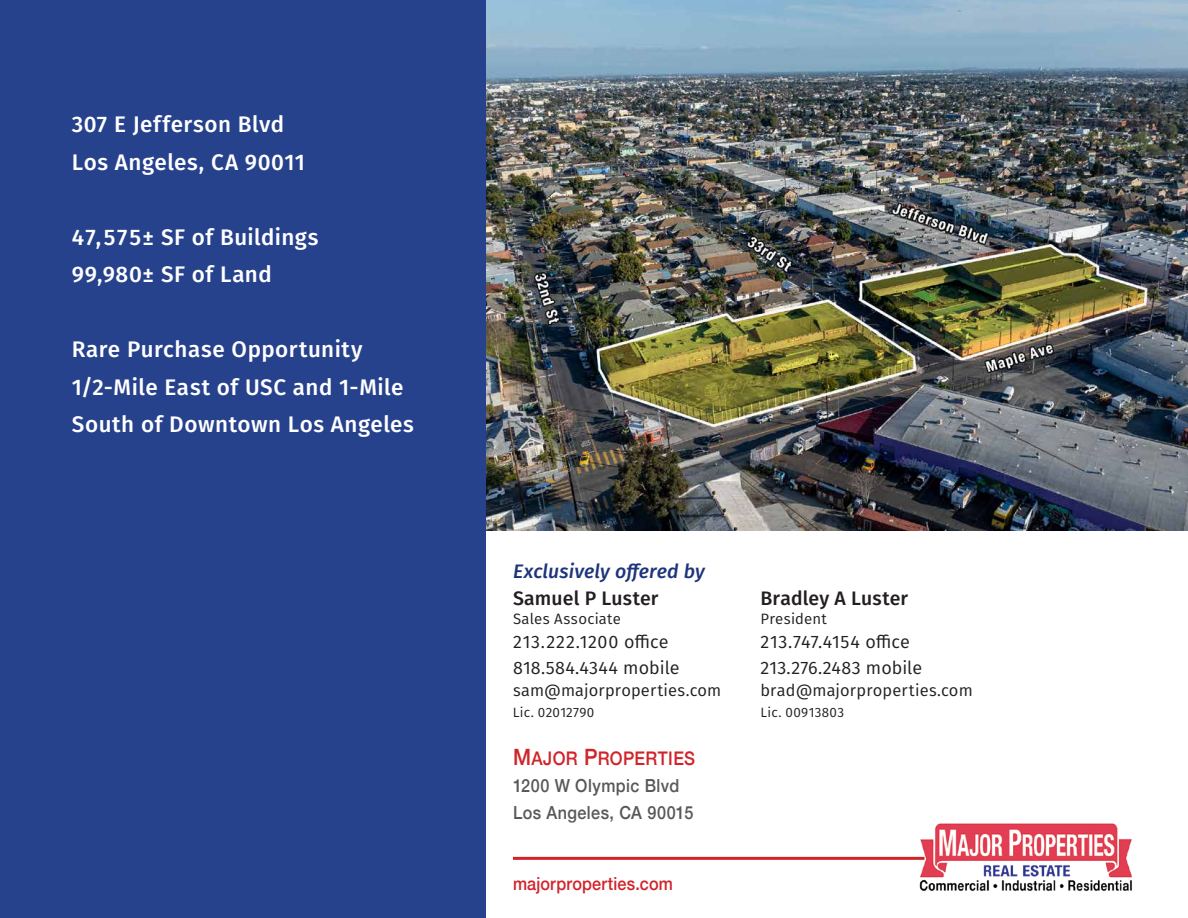
<style>
.page{position:relative;width:1188px;height:918px;background:#fff}
.page>*{position:absolute;margin:0;border:0;box-sizing:border-box;transform-origin:0 0}
.t1{font:500 22.5px/37.5px "Fira Sans";letter-spacing:.025em;color:#fff}
.t2{font:500 19.5px "Fira Sans";letter-spacing:.01em;color:#231f20}
.t3{font:italic 500 19.5px "Fira Sans";letter-spacing:.005em;color:#1e357c}
.t4{font:500 18.75px "Helvetica Neue";letter-spacing:.025em;color:#d1232a;scale:.9 1}
.t5{font:18px "Fira Sans";letter-spacing:.01em;color:#231f20}
.t6{font:500 18px/27px "Helvetica Neue";letter-spacing:.025em;color:#57585a;scale:.9 1}
.t7{font:500 18px "Helvetica Neue";letter-spacing:.01em;color:#d1232a;scale:.9 1}
.t8{font:18px "Fira Sans";letter-spacing:.04em;color:#231f20}
.t9{font:16.5px "Fira Sans";letter-spacing:.01em;color:#231f20}
.t10{font:15px "Fira Sans";letter-spacing:.015em;color:#231f20}
.t11{font:13.5px "Fira Sans";letter-spacing:.025em;color:#231f20}
.s1{font-size:22.5px}
</style>
<div class="page">
<div style="left:0;top:0;width:486px;height:918px;background:#27428d"></div>
<img style="left:918px;top:823px;width:214px;height:68px">
<hr style="left:513px;top:857px;width:411px;height:3px;background:#d1232a">
<img style="left:486px;top:0;width:702px;height:530px">
<p class="t1" style="left:72px;top:105px;width:235px">307 E Jefferson Blvd<br>Los Angeles, CA 90011</p>
<p class="t1" style="left:72px;top:217px;width:248px">47,575± SF of Buildings<br>99,980± SF of Land</p>
<p class="t1" style="left:72px;top:330px;width:344px">Rare Purchase Opportunity<br>1/2-Mile East of USC and 1-Mile<br>South of Downtown Los Angeles</p>
<p class="t3" style="left:513px;top:555px;width:193px">Exclusively offered by</p>
<p class="t2" style="left:513px;top:582px;width:147px">Samuel P Luster</p>
<p class="t2" style="left:760px;top:582px;width:149px">Bradley A Luster</p>
<p class="t10" style="left:513px;top:608px;width:110px">Sales Associate</p>
<p class="t10" style="left:760px;top:608px;width:68px">President</p>
<p class="t8" style="left:513px;top:628px;width:157px">213.222.1200 office</p>
<p class="t5" style="left:760px;top:628px;width:151px">213.747.4154 office</p>
<p class="t5" style="left:513px;top:654px;width:168px">818.584.4344 mobile</p>
<p class="t5" style="left:760px;top:654px;width:163px">213.276.2483 mobile</p>
<p class="t9" style="left:513px;top:678px;width:210px">sam@majorproperties.com</p>
<p class="t9" style="left:760px;top:678px;width:214px">brad@majorproperties.com</p>
<p class="t11" style="left:513px;top:702px;width:83px">Lic. 02012790</p>
<p class="t11" style="left:761px;top:702px;width:85px">Lic. 00913803</p>
<p class="t4" style="left:513px;top:743px;width:204px"><span class="s1">M</span>AJOR <span class="s1">P</span>ROPERTIES</p>
<p class="t6" style="left:513px;top:771px;width:202px">1200 W Olympic Blvd<br>Los Angeles, CA 90015</p>
<p class="t7" style="left:513px;top:869px;width:179px">majorproperties.com</p>
</div>
